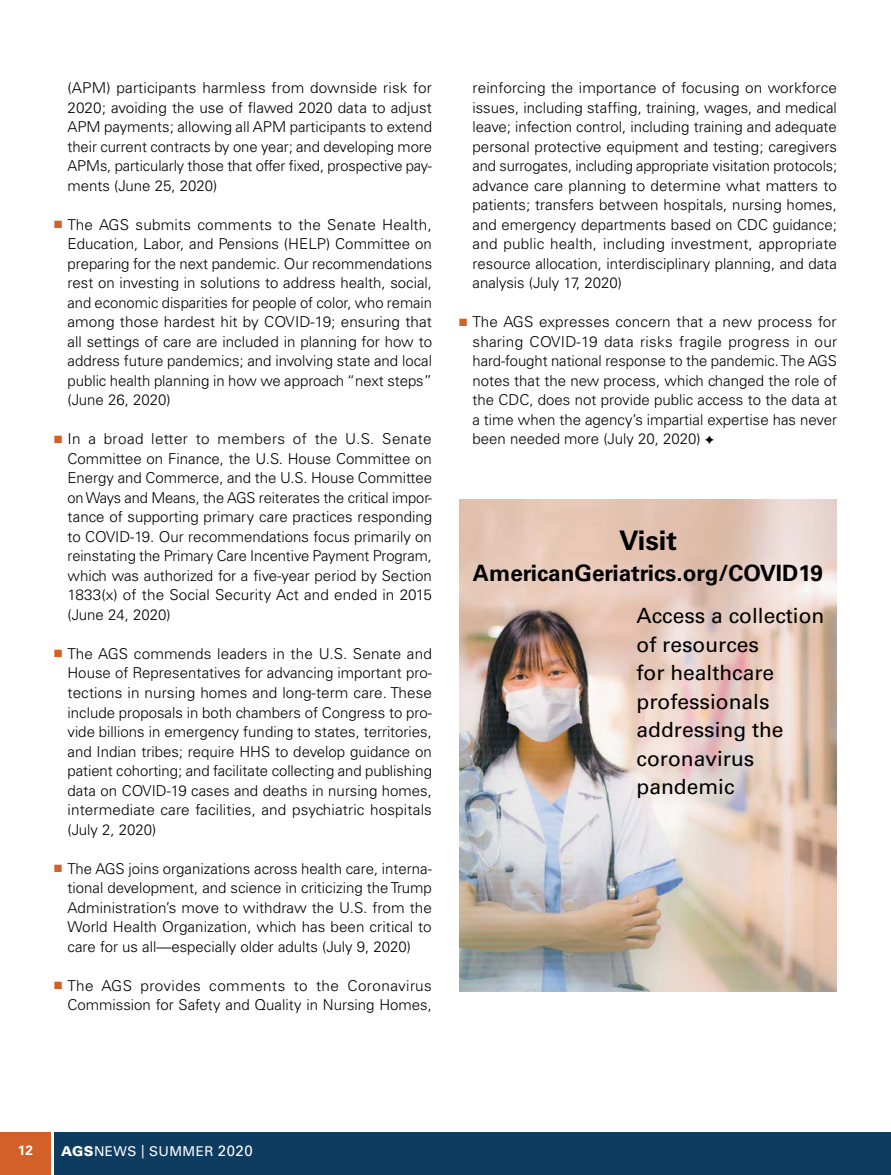
<style>
.page{position:relative;width:891px;height:1175px;background:#fff}
.page>*{position:absolute;margin:0;border:0;box-sizing:border-box;transform-origin:0 0}
.t1{font:700 27px "Univers";color:#000}
.t2{font:700 22.5px "Univers";color:#000}
.t3{font:21px/28.5px "Univers";color:#000}
.t4{font:300 15px/19.5px "Univers";color:#000;text-align:justify}
.t5{font:13.5px "Univers";letter-spacing:.03em;color:#fff}
.t6{font:700 13.5px "Univers";color:#fff}
.s1{color:#d36028}
.s2{font-weight:900}
.s3{font-size:15px}
</style>
<div class="page">
<div style="left:54px;top:1132px;width:837px;height:42px;background:#0e3b60"></div>
<div style="left:0;top:1132px;width:51px;height:42px;background:#d36028"></div>
<img style="left:459px;top:500px;width:378px;height:491px">
<p class="t4" style="left:68px;top:78px;width:366px">(APM) participants harmless from downside risk for 2020; avoiding the use of flawed 2020 data to adjust APM payments; allowing all APM participants to extend their current contracts by one year; and developing more APMs, particularly those that offer fixed, prospective pay&shy;ments (June 25, 2020)</p>
<p class="t4" style="left:68px;top:215px;width:366px;text-indent:-14px"><span class="s1">■</span> The AGS submits comments to the Senate Health, Education, Labor, and Pensions (HELP) Committee on preparing for the next pandemic. Our recommendations rest on investing in solutions to address health, social, and economic disparities for people of color, who remain among those hardest hit by COVID-19; ensuring that all settings of care are included in planning for how to address future pandemics; and involving state and local public health planning in how we approach “next steps” (June 26, 2020)</p>
<p class="t4" style="left:68px;top:429px;width:366px;text-indent:-14px"><span class="s1">■</span> In a broad letter to members of the U.S. Senate Committee on Finance, the U.S. House Committee on Energy and Commerce, and the U.S. House Committee on Ways and Means, the AGS reiterates the critical impor&shy;tance of supporting primary care practices responding to COVID-19. Our recommendations focus primarily on reinstating the Primary Care Incentive Payment Program, which was authorized for a five-year period by Section 1833(x) of the Social Security Act and ended in 2015 (June 24, 2020)</p>
<p class="t4" style="left:68px;top:644px;width:366px;text-indent:-14px"><span class="s1">■</span> The AGS commends leaders in the U.S. Senate and House of Representatives for advancing important pro&shy;tections in nursing homes and long-term care. These include proposals in both chambers of Congress to pro&shy;vide billions in emergency funding to states, territories, and Indian tribes; require HHS to develop guidance on patient cohorting; and facilitate collecting and publishing data on COVID-19 cases and deaths in nursing homes, intermediate care facilities, and psychiatric hospitals (July 2, 2020)</p>
<p class="t4" style="left:67px;top:858px;width:366px;text-indent:-13px"><span class="s1">■</span> The AGS joins organizations across health care, interna&shy;tional development, and science in criticizing the Trump Administration’s move to withdraw the U.S. from the World Health Organization, which has been critical to care for us all—especially older adults (July 9, 2020)</p>
<p class="t4" style="left:54px;top:975px;width:379px;text-align:right"><span class="s1">■</span> The AGS provides comments to the Coronavirus<br>Commission for Safety and Quality in Nursing Homes,</p>
<p class="t4" style="left:472px;top:78px;width:366px">reinforcing the importance of focusing on workforce issues, including staffing, training, wages, and medical leave; infection control, including training and adequate personal protective equipment and testing; caregivers and surrogates, including appropriate visitation protocols; advance care planning to determine what matters to patients; transfers between hospitals, nursing homes, and emergency departments based on CDC guidance; and public health, including investment, appropriate resource allocation, interdisciplinary planning, and data analysis (July 17, 2020)</p>
<p class="t4" style="left:472px;top:312px;width:366px;text-indent:-13px"><span class="s1">■</span> The AGS expresses concern that a new process for sharing COVID-19 data risks fragile progress in our hard-fought national response to the pandemic. The AGS notes that the new process, which changed the role of the CDC, does not provide public access to the data at a time when the agency’s impartial expertise has never been needed more (July 20, 2020) ✦</p>
<h1 class="t1" style="left:619px;top:524px;width:59px">Visit</h1>
<h2 class="t2" style="left:473px;top:560px;width:352px">AmericanGeriatrics.org/COVID19</h2>
<h3 class="t3" style="left:637px;top:602px;width:189px">Access a collection of resources<br>for healthcare professionals addressing the coronavirus pandemic</h3>
<p class="t6" style="left:18px;top:1142px;width:17px">12</p>
<p class="t5" style="left:61px;top:1143px;width:193px"><span class="s2">AGS</span>NEWS | SUMMER <span class="s3">2020</span></p>
</div>
